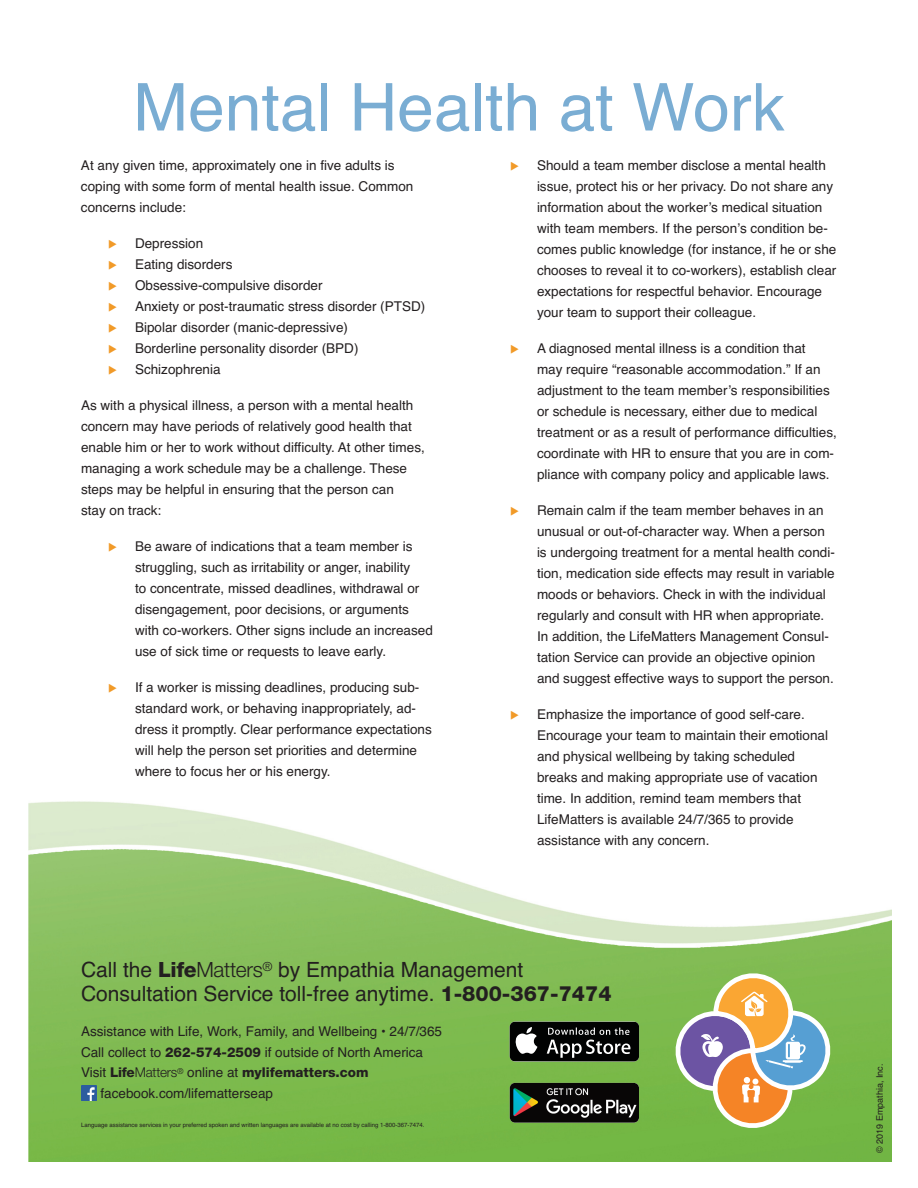
<style>
.page{position:relative;width:918px;height:1188px;background:#fff}
.page>*{position:absolute;margin:0;border:0;box-sizing:border-box;transform-origin:0 0}
.t1{font:66px "Helvetica";color:#7aadd3}
.t2{font:21px/24px "Helvetica";color:#231f20}
.t3{font:13.5px/21px "Helvetica";color:#231f20}
.t4{font:9px "Helvetica";color:#231f20}
.t5{font:6px "Helvetica";color:#231f20}
.s1{color:#f19a28}
.s2{font-family:"Helvetica Neue LT Std";font-weight:800}
.s3{font-family:"Helvetica Neue LT Std";font-weight:300}
</style>
<div class="page">
<img style="left:28px;top:801px;width:863px;height:360px">
<svg style="left:674px;top:965px;width:164px;height:171px;background:#a3b077"></svg>
<svg style="left:510px;top:1022px;width:129px;height:39px;background:#323333"></svg>
<img style="left:510px;top:1083px;width:129px;height:40px">
<img style="left:81px;top:1085px;width:15px;height:15px">
<h1 class="t1" style="left:133px;top:83px;width:653px">Mental Health at Work</h1>
<p class="t3" style="left:537px;top:156px;width:301px;text-indent:-27px"><span class="s1">◆</span> Should a team member disclose a mental health issue, protect his or her privacy. Do not share any information about the worker’s medical situation with team members. If the person’s condition be&shy;comes public knowledge (for instance, if he or she chooses to reveal it to co-workers), establish clear expectations for respectful behavior. Encourage your team to support their colleague.</p>
<p class="t3" style="left:537px;top:339px;width:301px;text-indent:-27px"><span class="s1">◆</span> A diagnosed mental illness is a condition that<br>may require “reasonable accommodation.” If an adjustment to the team member’s responsibilities or schedule is necessary, either due to medical treatment or as a result of performance difficulties, coordinate with HR to ensure that you are in com&shy;pliance with company policy and applicable laws.</p>
<p class="t3" style="left:537px;top:501px;width:299px;text-indent:-27px"><span class="s1">◆</span> Remain calm if the team member behaves in an unusual or out-of-character way. When a person is undergoing treatment for a mental health condi&shy;tion, medication side effects may result in variable moods or behaviors. Check in with the individual regularly and consult with HR when appropriate.<br>In addition, the LifeMatters Management Consul&shy;tation Service can provide an objective opinion and suggest effective ways to support the person.</p>
<p class="t3" style="left:537px;top:705px;width:293px;text-indent:-27px"><span class="s1">◆</span> Emphasize the importance of good self-care.<br>Encourage your team to maintain their emotional and physical wellbeing by taking scheduled breaks and making appropriate use of vacation time. In addition, remind team members that LifeMatters is available 24/7/365 to provide assistance with any concern.</p>
<p class="t3" style="left:81px;top:156px;width:334px">At any given time, approximately one in five adults is coping with some form of mental health issue. Common concerns include:</p>
<p class="t3" style="left:108px;top:234px;width:97px"><span class="s1">◆</span> Depression</p>
<p class="t3" style="left:108px;top:255px;width:126px"><span class="s1">◆</span> Eating disorders</p>
<p class="t3" style="left:108px;top:276px;width:216px"><span class="s1">◆</span> Obsessive-compulsive disorder</p>
<p class="t3" style="left:108px;top:297px;width:319px"><span class="s1">◆</span> Anxiety or post-traumatic stress disorder (PTSD)</p>
<p class="t3" style="left:108px;top:318px;width:242px"><span class="s1">◆</span> Bipolar disorder (manic-depressive)</p>
<p class="t3" style="left:108px;top:339px;width:252px"><span class="s1">◆</span> Borderline personality disorder (BPD)</p>
<p class="t3" style="left:108px;top:360px;width:114px"><span class="s1">◆</span> Schizophrenia</p>
<p class="t3" style="left:81px;top:396px;width:345px">As with a physical illness, a person with a mental health concern may have periods of relatively good health that enable him or her to work without difficulty. At other times, managing a work schedule may be a challenge. These steps may be helpful in ensuring that the person can<br>stay on track:</p>
<p class="t3" style="left:135px;top:537px;width:299px;text-indent:-27px"><span class="s1">◆</span> Be aware of indications that a team member is struggling, such as irritability or anger, inability<br>to concentrate, missed deadlines, withdrawal or disengagement, poor decisions, or arguments with co-workers. Other signs include an increased use of sick time or requests to leave early.</p>
<p class="t3" style="left:135px;top:678px;width:298px;text-indent:-27px"><span class="s1">◆</span> If a worker is missing deadlines, producing sub&shy;standard work, or behaving inappropriately, ad&shy;dress it promptly. Clear performance expectations will help the person set priorities and determine where to focus her or his energy.</p>
<p class="t2" style="left:81px;top:960px;width:532px">Call the <span class="s2">Life</span><span class="s3">Matters</span><sup>®</sup> by Empathia Management<br>Consultation Service toll-free anytime. <span class="s2">1-800-367-7474</span></p>
<p class="t3" style="left:81px;top:1022px;width:363px">Assistance with Life, Work, Family, and Wellbeing • 24/7/365<br>Call collect to <span class="s2">262-574-2509</span> if outside of North America<br>Visit <span class="s2">Life</span><span class="s3">Matters</span><sup>®</sup> online at <span class="s2">mylifematters.com</span></p>
<p class="t3" style="left:101px;top:1084px;width:174px">facebook.com/lifematterseap</p>
<p class="t5" style="left:81px;top:1123px;width:345px">Language assistance services in your preferred spoken and written languages are available at no cost by calling 1-800-367-7474.</p>
<p class="t4" style="left:876px;top:1153px;width:91px;rotate:-90deg">© 2019 Empathia, Inc.</p>
</div>
